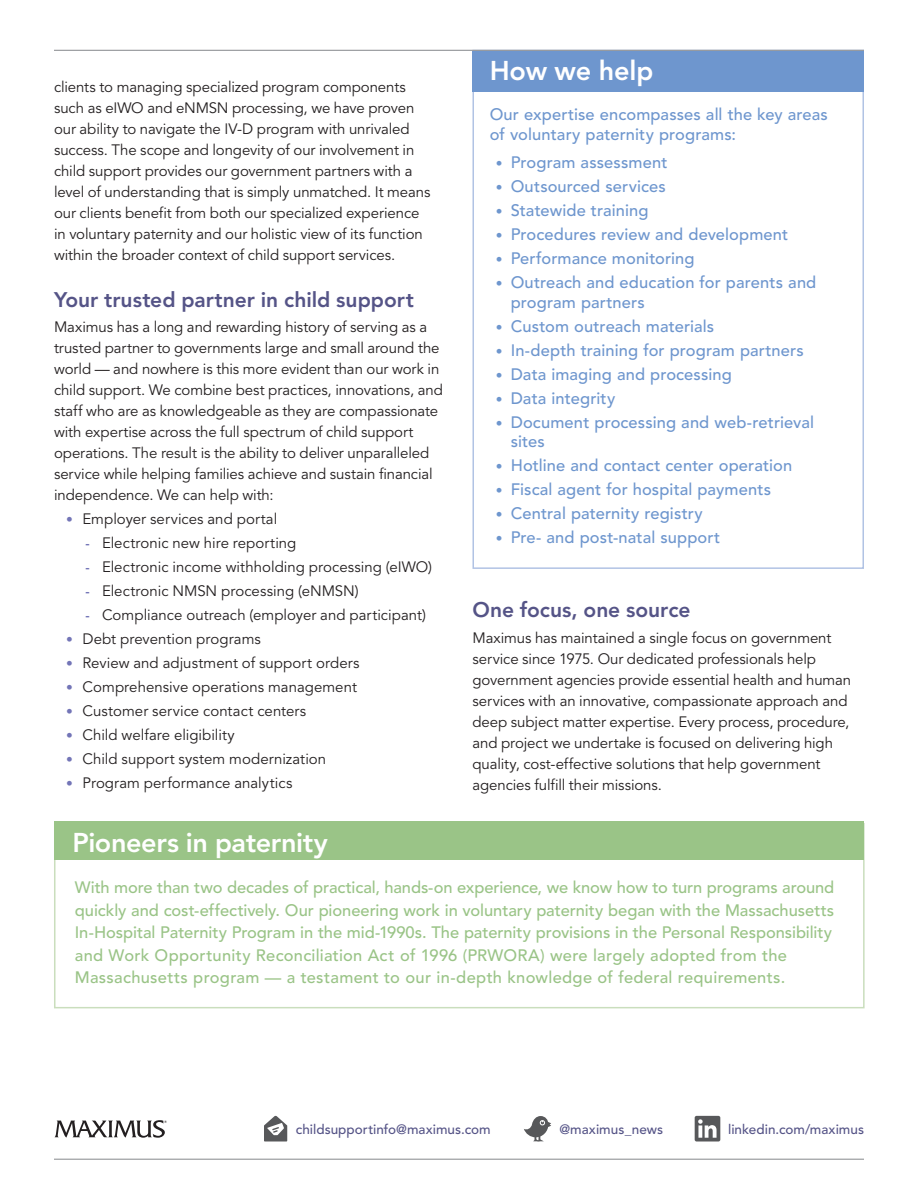
<style>
.page{position:relative;width:918px;height:1188px;background:#fff}
.page>*{position:absolute;margin:0;border:0;box-sizing:border-box;transform-origin:0 0}
.t1{font:800 27px "Avenir LT Pro";letter-spacing:-.015em;color:#fff}
.t2{font:800 21px "Avenir LT Pro";color:#555487}
.t3{font:500 16.5px/19.5px "Avenir LT Pro";letter-spacing:.005em;color:#6e96ce}
.t4{font:500 16.5px/22.5px "Avenir LT Pro";color:#9ac487}
.t5{font:15px/21px "Avenir LT Pro";letter-spacing:-.005em;color:#231f20}
.t6{font:500 13.5px "Avenir LT Pro";letter-spacing:.005em;color:#555487}
.s1{font-weight:800;font-size:13.5px;color:#7375b7}
.s2{font-weight:300;font-size:13.5px}
</style>
<div class="page">
<div style="left:472px;top:51px;width:392px;height:40px;background:#6e96ce"></div>
<hr style="left:54px;top:50px;width:810px;height:1px;background:#939598">
<hr style="left:54px;top:1159px;width:810px;height:1px;background:#939598">
<svg style="left:55px;top:1120px;width:112px;height:18px"></svg>
<svg style="left:264px;top:1116px;width:23px;height:25px"></svg>
<svg style="left:524px;top:1116px;width:27px;height:25px"></svg>
<svg style="left:695px;top:1116px;width:25px;height:26px"></svg>
<div style="left:54px;top:823px;width:811px;height:185px;background:#fff;border:2px solid #cadebd"></div>
<div style="left:54px;top:821px;width:810px;height:39px;background:#9ac487"></div>
<p class="t5" style="left:54px;top:77px;width:378px">clients to managing specialized program components such as eIWO and eNMSN processing, we have proven our ability to navigate the IV-D program with unrivaled success. The scope and longevity of our involvement in child support provides our government partners with a level of understanding that is simply unmatched. It means our clients benefit from both our specialized experience in voluntary paternity and our holistic view of its function within the broader context of child support services.</p>
<h2 class="t2" style="left:54px;top:287px;width:361px">Your trusted partner in child support</h2>
<p class="t5" style="left:54px;top:317px;width:390px">Maximus has a long and rewarding history of serving as a trusted partner to governments large and small around the world — and nowhere is this more evident than our work in child support. We combine best practices, innovations, and staff who are as knowledgeable as they are compassionate with expertise across the full spectrum of child support operations. The result is the ability to deliver unparalleled service while helping families achieve and sustain financial independence. We can help with:</p>
<p class="t5" style="left:66px;top:509px;width:213px"><span class="s1">•</span> Employer services and portal</p>
<p class="t5" style="left:86px;top:533px;width:212px"><span class="s1">-</span> Electronic new hire reporting</p>
<p class="t5" style="left:86px;top:557px;width:348px"><span class="s1">-</span> Electronic income withholding processing (eIWO)</p>
<p class="t5" style="left:86px;top:581px;width:275px"><span class="s1">-</span> Electronic NMSN processing (eNMSN)</p>
<p class="t5" style="left:86px;top:605px;width:342px"><span class="s1">-</span> Compliance outreach (employer and participant)</p>
<p class="t5" style="left:66px;top:629px;width:196px"><span class="s1">•</span> Debt prevention programs</p>
<p class="t5" style="left:66px;top:653px;width:295px"><span class="s1">•</span> Review and adjustment of support orders</p>
<p class="t5" style="left:66px;top:677px;width:293px"><span class="s1">•</span> Comprehensive operations management</p>
<p class="t5" style="left:66px;top:701px;width:242px"><span class="s1">•</span> Customer service contact centers</p>
<p class="t5" style="left:66px;top:725px;width:170px"><span class="s1">•</span> Child welfare eligibility</p>
<p class="t5" style="left:66px;top:749px;width:262px"><span class="s1">•</span> Child support system modernization</p>
<p class="t5" style="left:66px;top:773px;width:228px"><span class="s1">•</span> Program performance analytics</p>
<h1 class="t1" style="left:490px;top:55px;width:165px">How we help</h1>
<p class="t3" style="left:490px;top:105px;width:340px">Our expertise encompasses all the key areas of voluntary paternity programs:</p>
<p class="t3" style="left:496px;top:153px;width:173px"><span class="s2">•</span> Program assessment</p>
<p class="t3" style="left:496px;top:177px;width:171px"><span class="s2">•</span> Outsourced services</p>
<p class="t3" style="left:496px;top:201px;width:154px"><span class="s2">•</span> Statewide training</p>
<p class="t3" style="left:496px;top:225px;width:294px"><span class="s2">•</span> Procedures review and development</p>
<p class="t3" style="left:496px;top:249px;width:200px"><span class="s2">•</span> Performance monitoring</p>
<p class="t3" style="left:511px;top:273px;width:307px;text-indent:-15px"><span class="s2">•</span> Outreach and education for parents and program partners</p>
<p class="t3" style="left:496px;top:317px;width:220px"><span class="s2">•</span> Custom outreach materials</p>
<p class="t3" style="left:496px;top:341px;width:310px"><span class="s2">•</span> In-depth training for program partners</p>
<p class="t3" style="left:496px;top:365px;width:238px"><span class="s2">•</span> Data imaging and processing</p>
<p class="t3" style="left:496px;top:389px;width:121px"><span class="s2">•</span> Data integrity</p>
<p class="t3" style="left:511px;top:413px;width:305px;text-indent:-15px"><span class="s2">•</span> Document processing and web-retrieval sites</p>
<p class="t3" style="left:496px;top:456px;width:298px"><span class="s2">•</span> Hotline and contact center operation</p>
<p class="t3" style="left:496px;top:480px;width:277px"><span class="s2">•</span> Fiscal agent for hospital payments</p>
<p class="t3" style="left:496px;top:504px;width:208px"><span class="s2">•</span> Central paternity registry</p>
<p class="t3" style="left:496px;top:528px;width:226px"><span class="s2">•</span> Pre- and post-natal support</p>
<h2 class="t2" style="left:472px;top:597px;width:219px">One focus, one source</h2>
<p class="t5" style="left:472px;top:627px;width:380px">Maximus has maintained a single focus on government service since 1975. Our dedicated professionals help government agencies provide essential health and human services with an innovative, compassionate approach and deep subject matter expertise. Every process, procedure, and project we undertake is focused on delivering high quality, cost-effective solutions that help government agencies fulfill their missions.</p>
<h1 class="t1" style="left:73px;top:826px;width:257px">Pioneers in paternity</h1>
<p class="t4" style="left:75px;top:876px;width:761px">With more than two decades of practical, hands-on experience, we know how to turn programs around quickly and cost-effectively. Our pioneering work in voluntary paternity began with the Massachusetts In-Hospital Paternity Program in the mid-1990s. The paternity provisions in the Personal Responsibility and Work Opportunity Reconciliation Act of 1996 (PRWORA) were largely adopted from the Massachusetts program — a testament to our in-depth knowledge of federal requirements.</p>
<p class="t6" style="left:296px;top:1121px;width:197px">childsupportinfo@maximus.com</p>
<p class="t6" style="left:559px;top:1121px;width:105px">@maximus_news</p>
<p class="t6" style="left:728px;top:1121px;width:137px">linkedin.com/maximus</p>
</div>
